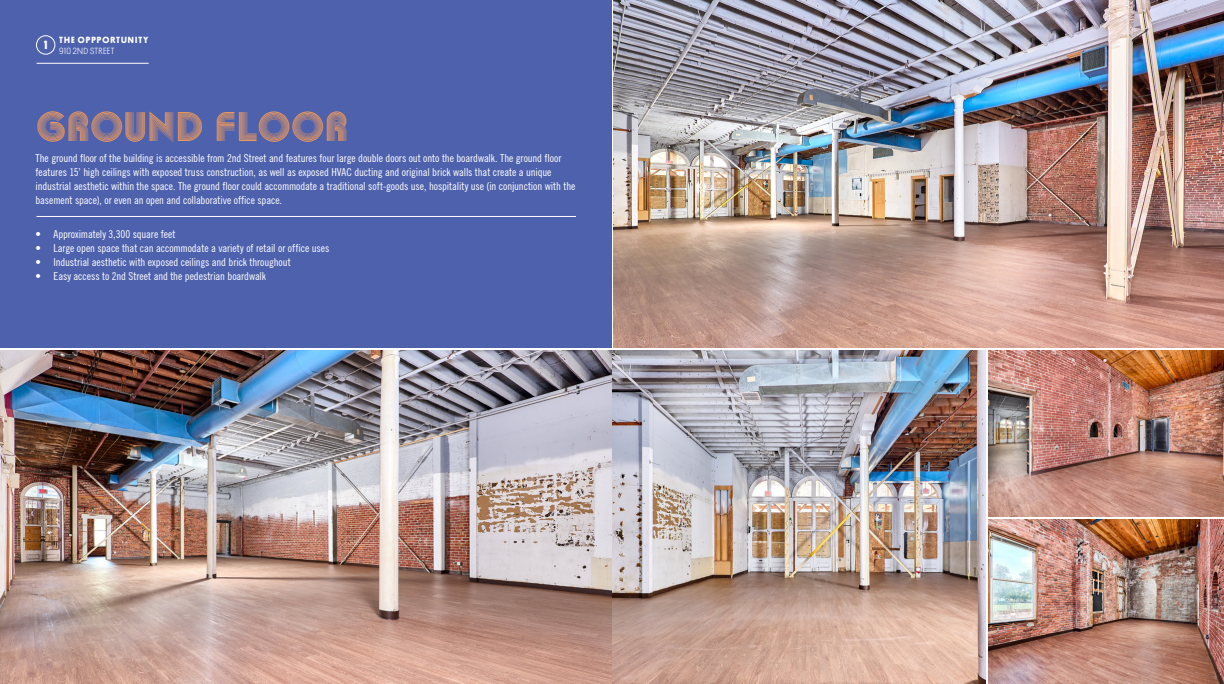
<style>
.page{position:relative;width:1224px;height:684px;background:#fff}
.page>*{position:absolute;margin:0;border:0;box-sizing:border-box;transform-origin:0 0}
.t1{font:38px "Akka";letter-spacing:.04em;color:#f09a58}
.t2{font:700 12px "Platform";color:#fff}
.t3{font:condensed 11px/14px "Trade Gothic No.18";letter-spacing:-.01em;color:#fff}
.t4{font:700 9px "Platform";letter-spacing:.11em;color:#fff}
.t5{font:300 9px "Platform";letter-spacing:.04em;color:#fff}
</style>
<div class="page">
<div style="left:0;top:0;width:612px;height:348px;background:#4e61ad"></div>
<hr style="left:36px;top:63px;width:113px;height:1px;background:#fff">
<hr style="left:36px;top:216px;width:540px;height:1px;background:#fff">
<div style="left:36px;top:35px;width:19px;height:20px;border:1px solid #fff;border-radius:50%"></div>
<img style="left:613px;top:0;width:611px;height:348px">
<img style="left:988px;top:351px;width:236px;height:166px">
<img style="left:988px;top:520px;width:236px;height:164px">
<img style="left:0;top:350px;width:985px;height:334px">
<p class="t2" style="left:44px;top:36px;width:5px">1</p>
<p class="t4" style="left:59px;top:33px;width:90px">THE OPPPORTUNITY</p>
<p class="t5" style="left:59px;top:45px;width:57px">910 2ND STREET</p>
<h1 class="t1" style="left:36px;top:101px;width:312px">GROUND FLOOR</h1>
<p class="t3" style="left:36px;top:151px;width:542px">The ground floor of the building is accessible from 2nd Street and features four large double doors out onto the boardwalk. The ground floor features 15’ high ceilings with exposed truss construction, as well as exposed HVAC ducting and original brick walls that create a unique industrial aesthetic within the space. The ground floor could accommodate a traditional soft-goods use, hospitality use (in conjunction with the basement space), or even an open and collaborative office space.</p>
<p class="t3" style="left:36px;top:227px;width:141px">• Approximately 3,300 square feet</p>
<p class="t3" style="left:36px;top:241px;width:295px">• Large open space that can accommodate a variety of retail or office uses</p>
<p class="t3" style="left:36px;top:255px;width:257px">• Industrial aesthetic with exposed ceilings and brick throughout</p>
<p class="t3" style="left:36px;top:269px;width:232px">• Easy access to 2nd Street and the pedestrian boardwalk</p>
</div>
